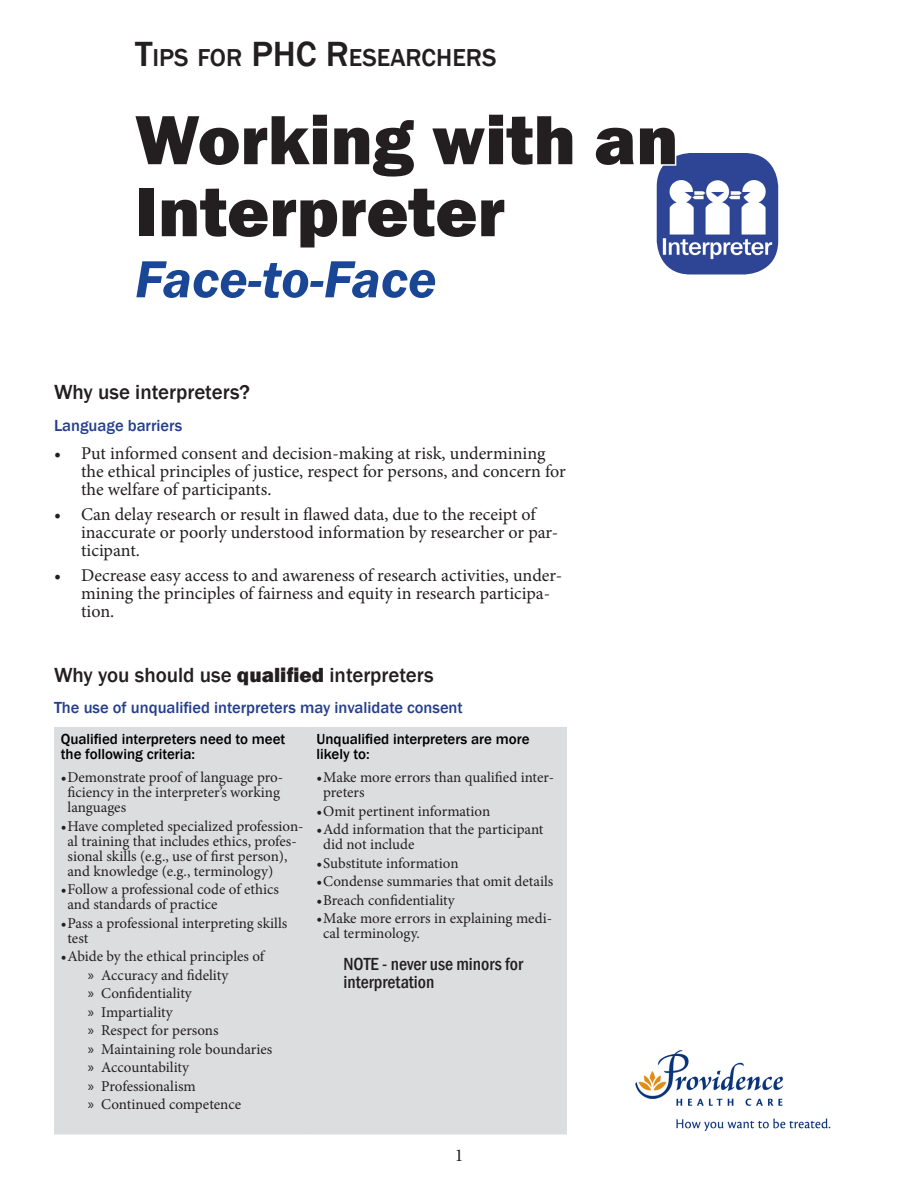
<style>
.page{position:relative;width:918px;height:1188px;background:#fff}
.page>*{position:absolute;margin:0;border:0;box-sizing:border-box;transform-origin:0 0}
.t1{font:800 72px/72px "Franklin Gothic";color:#231f20}
.t2{font:italic 600 54px "Franklin Gothic";color:#1a4696}
.t3{font:500 25.2px "Franklin Gothic";color:#231f20}
.Heading_1{font:500 21px "Franklin Gothic";color:#231f20}
.text_body_-_bullets{font:18px/18px "Minion Pro";color:#231f20}
.special_text{font:500 condensed 18px/18px "Franklin Gothic";color:#231f20}
.text_body{font:18px "Minion Pro";color:#231f20}
.Heading_2{font:500 16.5px "Franklin Gothic";color:#253f8e}
.table_bullets1{font:15px/15px "Minion Pro";color:#231f20}
.table_bullets2{font:15px "Minion Pro";color:#231f20}
.Table_heading{font:500 15px/15px "Franklin Gothic";color:#000}
.s1{font-size:36px}
.s2{font-weight:800}
.s3{font-family:"Myriad Pro"}
</style>
<div class="page">
<img style="left:657px;top:153px;width:121px;height:121px">
<img style="left:635px;top:1050px;width:196px;height:82px">
<div style="left:56px;top:728px;width:510px;height:405px;background:#dcdddf"></div>
<hr style="left:54px;top:727px;width:256px;height:1px;background:#dcdddf">
<hr style="left:54px;top:728px;width:2px;height:36px;background:#dcdddf">
<hr style="left:310px;top:727px;width:257px;height:1px;background:#dcdddf">
<hr style="left:310px;top:728px;width:1px;height:36px;background:#dcdddf">
<hr style="left:566px;top:728px;width:1px;height:36px;background:#dcdddf">
<hr style="left:54px;top:764px;width:256px;height:2px;background:#dcdddf">
<hr style="left:54px;top:766px;width:2px;height:367px;background:#dcdddf">
<hr style="left:310px;top:764px;width:257px;height:2px;background:#dcdddf">
<hr style="left:310px;top:766px;width:1px;height:367px;background:#dcdddf">
<hr style="left:566px;top:766px;width:1px;height:367px;background:#dcdddf">
<hr style="left:54px;top:1133px;width:256px;height:2px;background:#dcdddf">
<hr style="left:310px;top:1133px;width:257px;height:2px;background:#dcdddf">
<p class="t3" style="left:135px;top:42px;width:363px"><span class="s1">T</span>IPS FOR <span class="s1">PHC R</span> ESEARCH ERS</p>
<p class="t1" style="left:135px;top:104px;width:545px">Working with an<br>Interpreter</p>
<p class="t2" style="left:135px;top:244px;width:303px">Face-to-Face</p>
<p class="Heading_1" style="left:54px;top:379px;width:198px">Why use interpreters?</p>
<p class="Heading_2" style="left:54px;top:415px;width:130px">Language barriers</p>
<p class="text_body_-_bullets" style="left:81px;top:445px;width:486px;text-indent:-27px">• Put informed consent and decision-making at risk, undermining the ethical principles of justice, respect for persons, and concern for the welfare of participants.</p>
<p class="text_body_-_bullets" style="left:81px;top:505px;width:479px;text-indent:-27px">• Can delay research or result in flawed data, due to the receipt of inaccurate or poorly understood information by researcher or par&shy;ticipant.</p>
<p class="text_body_-_bullets" style="left:81px;top:566px;width:483px;text-indent:-27px">• Decrease easy access to and awareness of research activities, under&shy;mining the principles of fairness and equity in research participa&shy;tion.</p>
<p class="Heading_1" style="left:54px;top:662px;width:381px">Why you should use <span class="s2">qualified</span> interpreters</p>
<p class="Heading_2" style="left:54px;top:698px;width:410px">The use of unqualified interpreters may invalidate consent</p>
<p class="Table_heading" style="left:61px;top:732px;width:226px">Qualified interpreters need to meet the following criteria:</p>
<p class="Table_heading" style="left:316px;top:732px;width:215px">Unqualified interpreters are more likely to:</p>
<p class="table_bullets1" style="left:68px;top:770px;width:217px;text-indent:-7px">• Demonstrate proof of language pro&shy;ficiency in the interpreter’s working languages</p>
<p class="table_bullets1" style="left:68px;top:818px;width:238px;text-indent:-7px">• Have completed specialized profession&shy;al training that includes ethics, profes&shy;sional skills (e.g., use of first person), and knowledge (e.g., terminology)</p>
<p class="table_bullets1" style="left:68px;top:882px;width:213px;text-indent:-7px">• Follow a professional code of ethics and standards of practice</p>
<p class="table_bullets1" style="left:68px;top:915px;width:221px;text-indent:-7px">• Pass a professional interpreting skills test</p>
<p class="table_bullets1" style="left:61px;top:949px;width:205px">• Abide by the ethical principles of</p>
<p class="table_bullets2" style="left:88px;top:965px;width:142px"><span class="s3">»</span> Accuracy and fidelity</p>
<p class="table_bullets2" style="left:88px;top:983px;width:106px"><span class="s3">»</span> Confidentiality</p>
<p class="table_bullets2" style="left:88px;top:1002px;width:86px"><span class="s3">»</span> Impartiality</p>
<p class="table_bullets2" style="left:88px;top:1020px;width:132px"><span class="s3">»</span> Respect for persons</p>
<p class="table_bullets2" style="left:88px;top:1039px;width:186px"><span class="s3">»</span> Maintaining role boundaries</p>
<p class="table_bullets2" style="left:88px;top:1057px;width:103px"><span class="s3">»</span> Accountability</p>
<p class="table_bullets2" style="left:88px;top:1076px;width:110px"><span class="s3">»</span> Professionalism</p>
<p class="table_bullets2" style="left:88px;top:1094px;width:155px"><span class="s3">»</span> Continued competence</p>
<p class="table_bullets1" style="left:323px;top:770px;width:232px;text-indent:-7px">• Make more errors than qualified inter&shy;preters</p>
<p class="table_bullets1" style="left:316px;top:803px;width:175px">• Omit pertinent information</p>
<p class="table_bullets1" style="left:323px;top:822px;width:222px;text-indent:-7px">• Add information that the participant did not include</p>
<p class="table_bullets1" style="left:316px;top:855px;width:144px">• Substitute information</p>
<p class="table_bullets1" style="left:316px;top:874px;width:238px">• Condense summaries that omit details</p>
<p class="table_bullets1" style="left:316px;top:892px;width:140px">• Breach confidentiality</p>
<p class="table_bullets1" style="left:323px;top:911px;width:230px;text-indent:-7px">• Make more errors in explaining medi&shy;cal terminology.</p>
<p class="special_text" style="left:344px;top:955px;width:181px">NOTE - never use minors for interpretation</p>
<p class="text_body" style="left:455px;top:1143px;width:10px">1</p>
</div>
